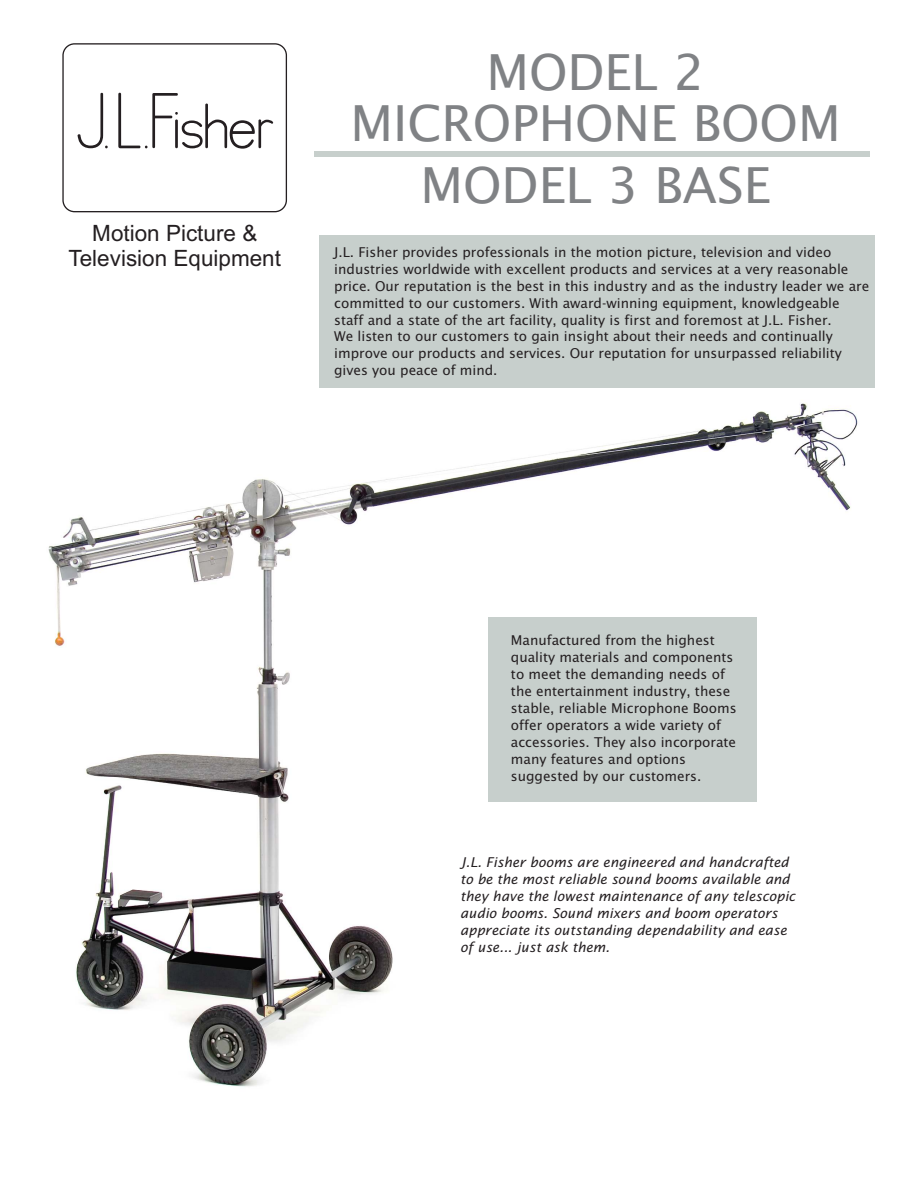
<style>
.page{position:relative;width:918px;height:1188px;background:#fff}
.page>*{position:absolute;margin:0;border:0;box-sizing:border-box;transform-origin:0 0}
.t1{font:49.5px/50.7px "Lucida Sans";color:#808285;text-align:center}
.t2{font:22.5px/25.2px "Arial";color:#241f21;text-align:center}
.t3{font:13.5px/17px "Lucida Sans";color:#241f21}
.t4{font:italic 13.5px/17px "Lucida Sans";color:#241f21}
</style>
<div class="page">
<img style="left:48px;top:365px;width:827px;height:722px">
<svg style="left:77px;top:92px;width:197px;height:57px"></svg>
<div style="left:62px;top:43px;width:225px;height:169px;border:1px solid #241f21;border-radius:12px"></div>
<div style="left:314px;top:151px;width:555px;height:6px;background:#c7cfcc"></div>
<div style="left:319px;top:236px;width:555px;height:152px;background:#c7cfcc"></div>
<div style="left:488px;top:617px;width:269px;height:185px;background:#c7cfcc"></div>
<h2 class="t2" style="left:69px;top:223px;width:214px">Motion Picture &amp;<br>Television Equipment</h2>
<h1 class="t1" style="left:351px;top:51px;width:492px">MODEL 2<br>MICROPHONE BOOM</h1>
<h1 class="t1" style="left:421px;top:163px;width:352px">MODEL 3 BASE</h1>
<p class="t3" style="left:334px;top:245px;width:537px">J.L. Fisher provides professionals in the motion picture, television and video industries worldwide with excellent products and services at a very reasonable price. Our reputation is the best in this industry and as the industry leader we are committed to our customers. With award-winning equipment, knowledgeable staff and a state of the art facility, quality is first and foremost at J.L. Fisher.<br>We listen to our customers to gain insight about their needs and continually improve our products and services. Our reputation for unsurpassed reliability gives you peace of mind.</p>
<p class="t3" style="left:511px;top:633px;width:227px">Manufactured from the highest quality materials and components to meet the demanding needs of the entertainment industry, these stable, reliable Microphone Booms offer operators a wide variety of accessories. They also incorporate many features and options suggested by our customers.</p>
<p class="t4" style="left:460px;top:855px;width:337px">J.L. Fisher booms are engineered and handcrafted to be the most reliable sound booms available and they have the lowest maintenance of any telescopic audio booms. Sound mixers and boom operators appreciate its outstanding dependability and ease of use... just ask them.</p>
</div>
